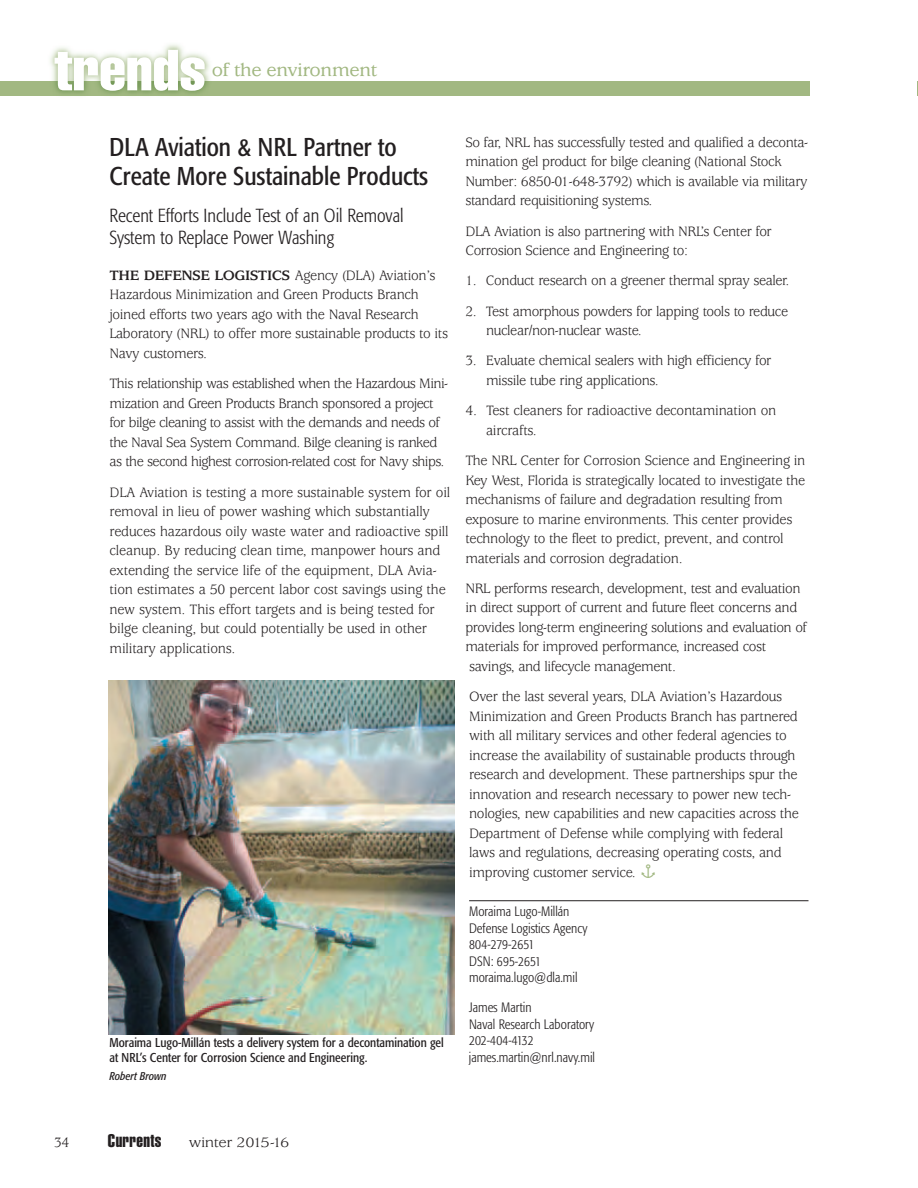
<style>
.page{position:relative;width:918px;height:1188px;background:#fff}
.page>*{position:absolute;margin:0;border:0;box-sizing:border-box;transform-origin:0 0}
.t1{font:extra-condensed 57px "Helvetica";color:#fff;scale:1.1 1}
.t2{font:condensed 25.5px/28.5px "Formata";color:#231f20}
.t3{font:500 19.5px "Usherwood";letter-spacing:-.03em;color:#a2b882;scale:1.05 1}
.t4{font:300 condensed 18.75px/21.8px "Formata";color:#231f20}
.t5{font:18px "Helvetica Extra Compressed";letter-spacing:.02em;color:#231f20;scale:1.1 1}
.t6{font:15px/19.5px "Usherwood";letter-spacing:-.02em;color:#231f20;scale:.95 1}
.t7{font:15px/19.5px "Usherwood";letter-spacing:-.04em;color:#231f20;scale:.95 1}
.t8{font:15px "Usherwood";letter-spacing:-.02em;color:#231f20;scale:1.1 1}
.t9{font:300 condensed 13.5px/16.5px "Formata";color:#231f20}
.t10{font:condensed 12.75px/15px "Formata";color:#231f20}
.t11{font:italic condensed 11.25px "Formata";color:#231f20}
.s1{font-weight:700}
.s2{font-family:"Carta";font-size:21px;color:#a2b882}
</style>
<div class="page">
<div style="left:0;top:81px;width:810px;height:15px;background:#a2b882"></div>
<img style="left:50px;top:44px;width:160px;height:37px">
<hr style="left:469px;top:900px;width:340px;height:1px;background:#231f20">
<img style="left:108px;top:680px;width:346px;height:354px">
<h1 class="t1" style="left:54px;top:50px;width:140px">trends</h1>
<h3 class="t3" style="left:212px;top:63px;width:159px">of the environment</h3>
<h2 class="t2" style="left:110px;top:135px;width:320px">DLA Aviation &amp; NRL Partner to<br>Create More Sustainable Products</h2>
<p class="t4" style="left:110px;top:206px;width:296px">Recent Efforts Include Test of an Oil Removal<br>System to Replace Power Washing</p>
<p class="t6" style="left:109px;top:267px;width:358px"><span class="s1">THE DEFENSE LOGISTICS</span> Agency (DLA) Aviation’s Hazardous Minimization and Green Products Branch joined efforts two years ago with the Naval Research Laboratory (NRL) to offer more sustainable products to its Navy customers.</p>
<p class="t7" style="left:110px;top:375px;width:358px">This relationship was established when the Hazardous Mini&shy;mization and Green Products Branch sponsored a project for bilge cleaning to assist with the demands and needs of the Naval Sea System Command. Bilge cleaning is ranked as the second highest corrosion-related cost for Navy ships.</p>
<p class="t6" style="left:110px;top:484px;width:360px">DLA Aviation is testing a more sustainable system for oil removal in lieu of power washing which substantially reduces hazardous oily waste water and radioactive spill cleanup. By reducing clean time, manpower hours and extending the service life of the equipment, DLA Avia&shy;tion estimates a 50 percent labor cost savings using the new system. This effort targets and is being tested for bilge cleaning, but could potentially be used in other military applications.</p>
<p class="t10" style="left:110px;top:1036px;width:336px">Moraima Lugo-Millán tests a delivery system for a decontamination gel at NRL’s Center for Corrosion Science and Engineering.</p>
<p class="t11" style="left:110px;top:1071px;width:59px">Robert Brown</p>
<p class="t6" style="left:465px;top:134px;width:362px">So far, NRL has successfully tested and qualified a deconta&shy;mination gel product for bilge cleaning (National Stock Number: 6850-01-648-3792) which is available via military standard requisitioning systems.</p>
<p class="t6" style="left:465px;top:223px;width:324px">DLA Aviation is also partnering with NRL’s Center for<br>Corrosion Science and Engineering to:</p>
<p class="t6" style="left:465px;top:272px;width:343px">1. Conduct research on a greener thermal spray sealer.</p>
<p class="t6" style="left:486px;top:303px;width:320px;text-indent:-21px">2. Test amorphous powders for lapping tools to reduce nuclear/non-nuclear waste.</p>
<p class="t6" style="left:486px;top:352px;width:302px;text-indent:-21px">3. Evaluate chemical sealers with high efficiency for missile tube ring applications.</p>
<p class="t6" style="left:486px;top:402px;width:307px;text-indent:-21px">4. Test cleaners for radioactive decontamination on aircrafts.</p>
<p class="t6" style="left:465px;top:452px;width:360px">The NRL Center for Corrosion Science and Engineering in Key West, Florida is strategically located to investigate the mechanisms of failure and degradation resulting from exposure to marine environments. This center provides technology to the fleet to predict, prevent, and control materials and corrosion degradation.</p>
<p class="t6" style="left:465px;top:580px;width:361px">NRL performs research, development, test and evaluation in direct support of current and future fleet concerns and provides long-term engineering solutions and evaluation of materials for improved performance, increased cost savings, and lifecycle management.</p>
<p class="t6" style="left:469px;top:688px;width:349px">Over the last several years, DLA Aviation’s Hazardous Minimization and Green Products Branch has partnered with all military services and other federal agencies to increase the availability of sustainable products through research and development. These partnerships spur the innovation and research necessary to power new tech&shy;nologies, new capabilities and new capacities across the Department of Defense while complying with federal laws and regulations, decreasing operating costs, and improving customer service. <span class="s2">-</span></p>
<p class="t9" style="left:469px;top:904px;width:120px">Moraima Lugo-Millán<br>Defense Logistics Agency<br>804-279-2651<br>DSN: 695-2651 moraima.lugo@dla.mil</p>
<p class="t9" style="left:469px;top:1000px;width:128px">James Martin<br>Naval Research Laboratory<br>202-404-4132 james.martin@nrl.navy.mil</p>
<p class="t6" style="left:54px;top:1134px;width:18px">34</p>
<p class="t5" style="left:108px;top:1134px;width:50px">Currents</p>
<p class="t8" style="left:189px;top:1137px;width:93px">winter 2015-16</p>
</div>
